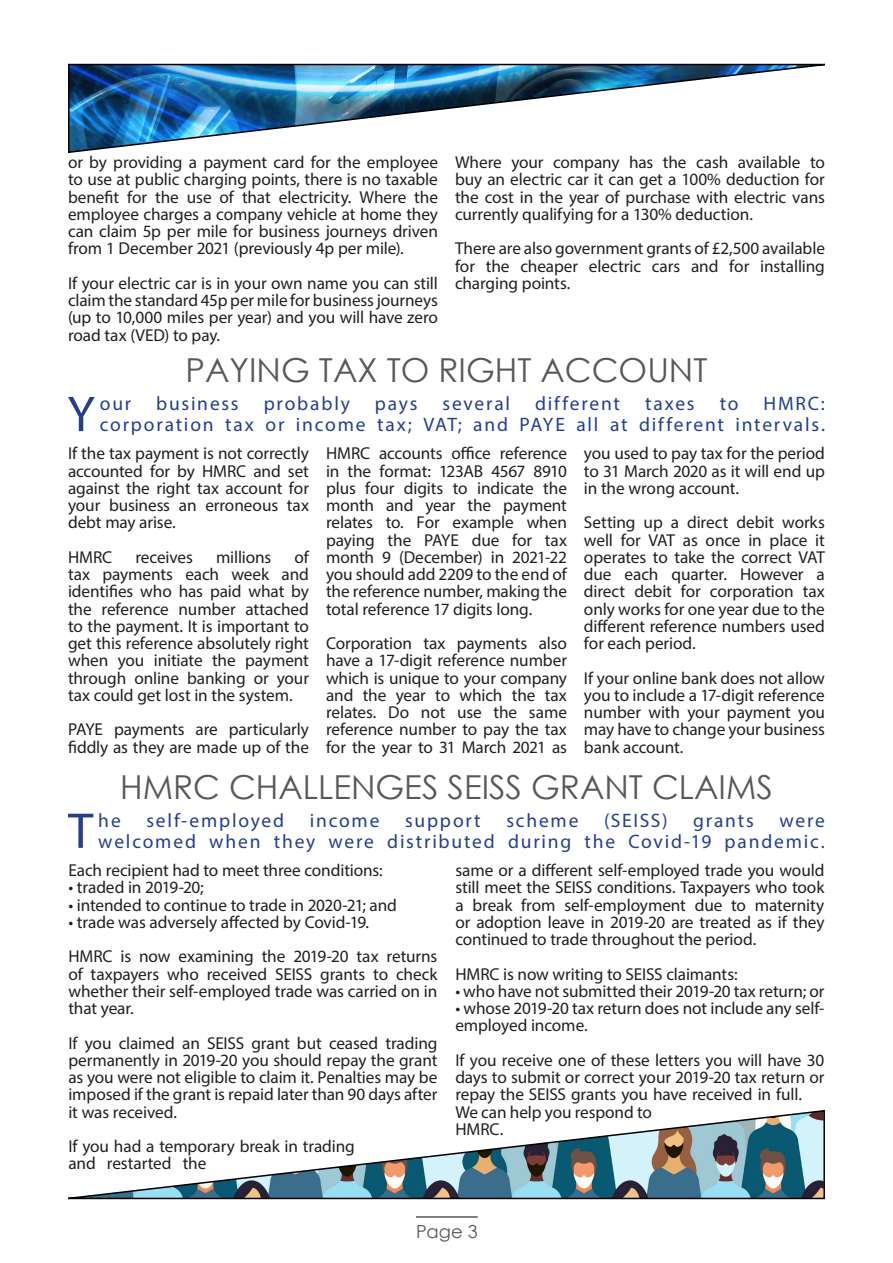
<style>
.page{position:relative;width:893px;height:1263px;background:#fff}
.page>*{position:absolute;margin:0;border:0;box-sizing:border-box;transform-origin:0 0}
.t1{font:50.7px "Myriad Pro";color:#253f8e}
.t2{font:33px "Century Gothic";color:#57585a}
.t3{font:19.5px/21px "Myriad Pro";letter-spacing:.095em;color:#253f8e;text-align:right}
.t4{font:18px "Century Gothic";color:#57585a}
.t5{font:17.25px/17.2px "Myriad Pro";letter-spacing:-.005em;color:#231f20;text-align:justify}
</style>
<div class="page">
<hr style="left:416px;top:1216px;width:62px;height:2px;background:#57585a">
<img style="left:68px;top:63px;width:757px;height:90px">
<svg style="left:68px;top:1110px;width:757px;height:90px"></svg>
<p class="t5" style="left:68px;top:153px;width:371px">or by providing a payment card for the employee to use at public charging points, there is no taxable benefit for the use of that electricity. Where the employee charges a company vehicle at home they can claim 5p per mile for business journeys driven from 1 December 2021 (previously 4p per mile).</p>
<p class="t5" style="left:68px;top:274px;width:371px">If your electric car is in your own name you can still claim the standard 45p per mile for business journeys (up to 10,000 miles per year) and you will have zero road tax (VED) to pay.</p>
<p class="t5" style="left:455px;top:153px;width:371px">Where your company has the cash available to buy an electric car it can get a 100% deduction for the cost in the year of purchase with electric vans currently qualifying for a 130% deduction.</p>
<p class="t5" style="left:455px;top:240px;width:371px">There are also government grants of £2,500 available for the cheaper electric cars and for installing charging points.</p>
<p class="t2" style="left:186px;top:347px;width:523px">PAYING TAX TO RIGHT ACCOUNT</p>
<p class="t1" style="left:67px;top:383px;width:29px">Y</p>
<p class="t3" style="left:100px;top:393px;width:33px">our</p>
<p class="t3" style="left:156px;top:393px;width:84px">business</p>
<p class="t3" style="left:264px;top:393px;width:88px">probably</p>
<p class="t3" style="left:375px;top:393px;width:44px">pays</p>
<p class="t3" style="left:443px;top:393px;width:69px">several</p>
<p class="t3" style="left:535px;top:393px;width:86px">different</p>
<p class="t3" style="left:645px;top:393px;width:51px">taxes</p>
<p class="t3" style="left:720px;top:393px;width:20px">to</p>
<p class="t3" style="left:100px;top:393px;width:727px">HMRC:<br>corporation tax or income tax; VAT; and PAYE all at different intervals.</p>
<p class="t5" style="left:68px;top:445px;width:242px">If the tax payment is not correctly accounted for by HMRC and set against the right tax account for your business an erroneous tax debt may arise.</p>
<p class="t5" style="left:68px;top:548px;width:46px">HMRC</p>
<p class="t5" style="left:135px;top:548px;width:59px">receives</p>
<p class="t5" style="left:216px;top:548px;width:57px">millions</p>
<p class="t5" style="left:68px;top:548px;width:242px;text-indent:227px">of tax payments each week and identifies who has paid what by the reference number attached to the payment. It is important to get this reference absolutely right when you initiate the payment through online banking or your tax could get lost in the system.</p>
<p class="t5" style="left:68px;top:721px;width:242px">PAYE payments are particularly fiddly as they are made up of the</p>
<p class="t5" style="left:326px;top:445px;width:242px">HMRC accounts office reference in the format: 123AB 4567 8910 plus four digits to indicate the month and year the payment relates to. For example when paying the PAYE due for tax month 9 (December) in 2021-22 you should add 2209 to the end of the reference number, making the total reference 17 digits long.</p>
<p class="t5" style="left:326px;top:634px;width:242px">Corporation tax payments also have a 17-digit reference number which is unique to your company and the year to which the tax relates. Do not use the same reference number to pay the tax for the year to 31 March 2021 as</p>
<p class="t5" style="left:584px;top:445px;width:242px">you used to pay tax for the period to 31 March 2020 as it will end up in the wrong account.</p>
<p class="t5" style="left:584px;top:514px;width:242px">Setting up a direct debit works well for VAT as once in place it operates to take the correct VAT due each quarter. However a direct debit for corporation tax only works for one year due to the different reference numbers used for each period.</p>
<p class="t5" style="left:584px;top:669px;width:242px">If your online bank does not allow you to include a 17-digit reference number with your payment you may have to change your business bank account.</p>
<p class="t2" style="left:120px;top:764px;width:654px">HMRC CHALLENGES SEISS GRANT CLAIMS</p>
<p class="t1" style="left:68px;top:799px;width:27px">T</p>
<p class="t3" style="left:98px;top:809px;width:24px">he</p>
<p class="t3" style="left:146px;top:809px;width:139px">self-employed</p>
<p class="t3" style="left:310px;top:809px;width:71px">income</p>
<p class="t3" style="left:405px;top:809px;width:77px">support</p>
<p class="t3" style="left:506px;top:809px;width:74px">scheme</p>
<p class="t3" style="left:604px;top:809px;width:65px">(SEISS)</p>
<p class="t3" style="left:693px;top:809px;width:62px">grants</p>
<p class="t3" style="left:98px;top:809px;width:728px">were<br>welcomed when they were distributed during the Covid-19 pandemic.</p>
<p class="t5" style="left:68px;top:861px;width:316px">Each recipient had to meet three conditions:</p>
<p class="t5" style="left:68px;top:879px;width:137px">• traded in 2019-20;</p>
<p class="t5" style="left:68px;top:896px;width:330px">• intended to continue to trade in 2020-21; and</p>
<p class="t5" style="left:68px;top:913px;width:302px">• trade was adversely affected by Covid-19.</p>
<p class="t5" style="left:68px;top:948px;width:370px">HMRC is now examining the 2019-20 tax returns of taxpayers who received SEISS grants to check whether their self-employed trade was carried on in that year.</p>
<p class="t5" style="left:68px;top:1034px;width:371px">If you claimed an SEISS grant but ceased trading permanently in 2019-20 you should repay the grant as you were not eligible to claim it. Penalties may be imposed if the grant is repaid later than 90 days after it was received.</p>
<p class="t5" style="left:68px;top:1137px;width:288px">If you had a temporary break in trading and restarted the</p>
<p class="t5" style="left:455px;top:861px;width:371px">same or a different self-employed trade you would still meet the SEISS conditions. Taxpayers who took a break from self-employment due to maternity or adoption leave in 2019-20 are treated as if they continued to trade throughout the period.</p>
<p class="t5" style="left:455px;top:965px;width:284px">HMRC is now writing to SEISS claimants:</p>
<p class="t5" style="left:455px;top:982px;width:371px">• who have not submitted their 2019-20 tax return; or</p>
<p class="t5" style="left:455px;top:999px;width:371px">• whose 2019-20 tax return does not include any self&shy;employed income.</p>
<p class="t5" style="left:455px;top:1051px;width:371px;text-align:left">If you receive one of these letters you will have 30 days to submit or correct your 2019-20 tax return or repay the SEISS grants you have received in full.<br>We can help you respond to<br>HMRC.</p>
<p class="t4" style="left:416px;top:1218px;width:63px">Page 3</p>
</div>
